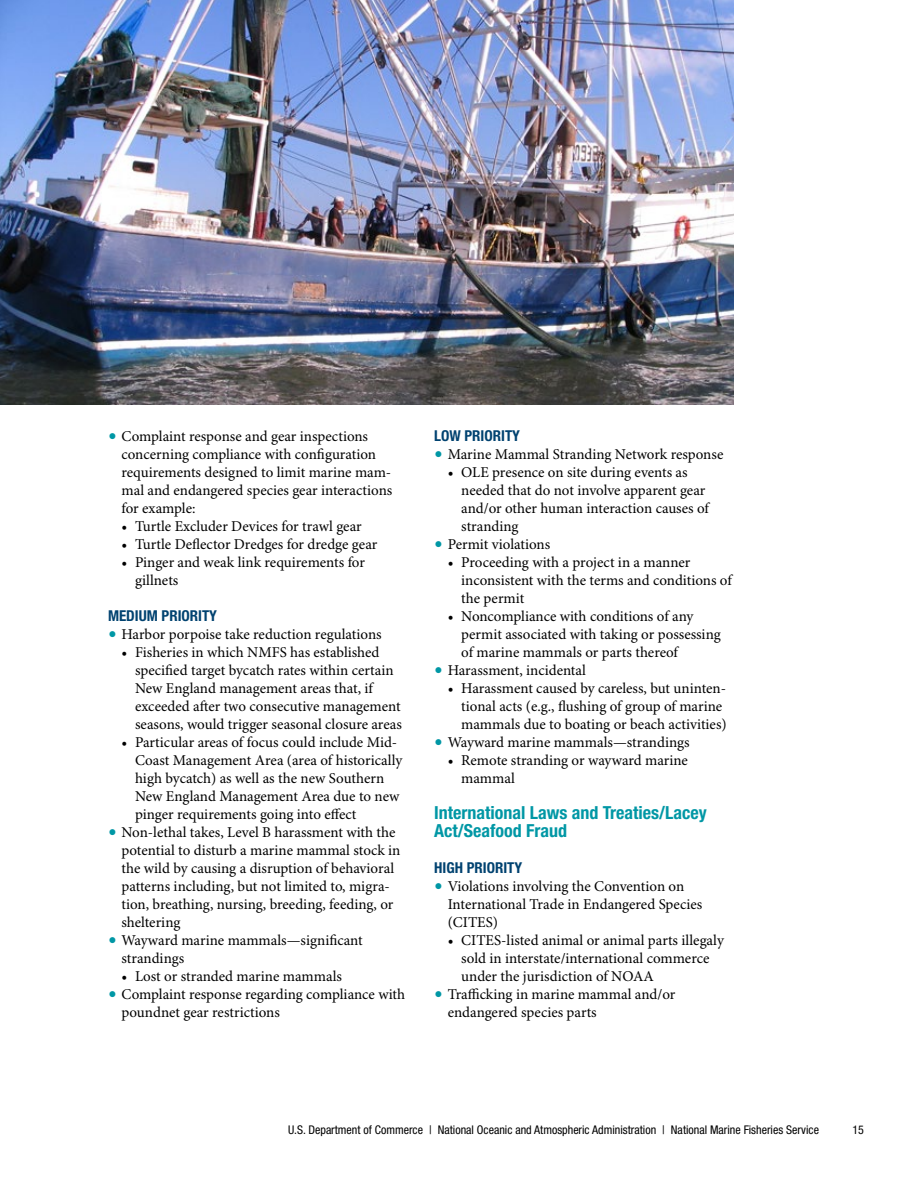
<style>
.page{position:relative;width:918px;height:1188px;background:#fff}
.page>*{position:absolute;margin:0;border:0;box-sizing:border-box;transform-origin:0 0}
.t1{font:700 condensed 18px/18px "Helvetica Neue LT Std";color:#0097a5}
.t2{font:15px/18px "Minion Pro";color:#000}
.t3{font:700 condensed 15px "Helvetica Neue LT Std";color:#004270}
.t4{font:condensed 12px "Helvetica Neue LT Std";color:#000}
.s1{font-size:22.5px;color:#0097a5}
</style>
<div class="page">
<img style="left:0;top:0;width:734px;height:405px">
<p class="t2" style="left:122px;top:428px;width:272px;text-indent:-14px"><span class="s1">•</span> Complaint response and gear inspections concerning compliance with configuration requirements designed to limit marine mam&shy;mal and endangered species gear interactions for example:</p>
<p class="t2" style="left:122px;top:518px;width:242px">• Turtle Excluder Devices for trawl gear</p>
<p class="t2" style="left:122px;top:536px;width:257px">• Turtle Deflector Dredges for dredge gear</p>
<p class="t2" style="left:135px;top:554px;width:232px;text-indent:-14px">• Pinger and weak link requirements for gillnets</p>
<p class="t3" style="left:108px;top:607px;width:111px">MEDIUM PRIORITY</p>
<p class="t2" style="left:108px;top:626px;width:275px"><span class="s1">•</span> Harbor porpoise take reduction regulations</p>
<p class="t2" style="left:135px;top:644px;width:268px;text-indent:-14px">• Fisheries in which NMFS has established specified target bycatch rates within certain New England management areas that, if exceeded after two consecutive management seasons, would trigger seasonal closure areas</p>
<p class="t2" style="left:135px;top:734px;width:269px;text-indent:-14px">• Particular areas of focus could include Mid-Coast Management Area (area of historically high bycatch) as well as the new Southern New England Management Area due to new pinger requirements going into effect</p>
<p class="t2" style="left:122px;top:824px;width:281px;text-indent:-14px"><span class="s1">•</span> Non-lethal takes, Level B harassment with the potential to disturb a marine mammal stock in the wild by causing a disruption of behavioral patterns including, but not limited to, migra&shy;tion, breathing, nursing, breeding, feeding, or sheltering</p>
<p class="t2" style="left:122px;top:932px;width:243px;text-indent:-14px"><span class="s1">•</span> Wayward marine mammals—significant strandings</p>
<p class="t2" style="left:122px;top:968px;width:222px">• Lost or stranded marine mammals</p>
<p class="t2" style="left:122px;top:986px;width:285px;text-indent:-14px"><span class="s1">•</span> Complaint response regarding compliance with poundnet gear restrictions</p>
<p class="t3" style="left:434px;top:427px;width:87px">LOW PRIORITY</p>
<p class="t2" style="left:434px;top:446px;width:291px"><span class="s1">•</span> Marine Mammal Stranding Network response</p>
<p class="t2" style="left:461px;top:464px;width:249px;text-indent:-14px">• OLE presence on site during events as needed that do not involve apparent gear and/or other human interaction causes of stranding</p>
<p class="t2" style="left:434px;top:536px;width:117px"><span class="s1">•</span> Permit violations</p>
<p class="t2" style="left:461px;top:554px;width:272px;text-indent:-14px">• Proceeding with a project in a manner inconsistent with the terms and conditions of the permit</p>
<p class="t2" style="left:461px;top:608px;width:261px;text-indent:-14px">• Noncompliance with conditions of any permit associated with taking or possessing of marine mammals or parts thereof</p>
<p class="t2" style="left:434px;top:662px;width:153px"><span class="s1">•</span> Harassment, incidental</p>
<p class="t2" style="left:461px;top:680px;width:267px;text-indent:-14px">• Harassment caused by careless, but uninten&shy;tional acts (e.g., flushing of group of marine mammals due to boating or beach activities)</p>
<p class="t2" style="left:434px;top:734px;width:257px"><span class="s1">•</span> Wayward marine mammals—strandings</p>
<p class="t2" style="left:461px;top:752px;width:228px;text-indent:-14px">• Remote stranding or wayward marine mammal</p>
<p class="t1" style="left:434px;top:803px;width:274px">International Laws and Treaties/Lacey<br>Act/Seafood Fraud</p>
<p class="t3" style="left:434px;top:859px;width:90px">HIGH PRIORITY</p>
<p class="t2" style="left:448px;top:878px;width:256px;text-indent:-14px"><span class="s1">•</span> Violations involving the Convention on<br>International Trade in Endangered Species (CITES)</p>
<p class="t2" style="left:461px;top:932px;width:264px;text-indent:-14px">• CITES-listed animal or animal parts illegaly sold in interstate/international commerce under the jurisdiction of NOAA</p>
<p class="t2" style="left:448px;top:986px;width:229px;text-indent:-14px"><span class="s1">•</span> Trafficking in marine mammal and/or endangered species parts</p>
<p class="t4" style="left:288px;top:1123px;width:532px">U.S. Department of Commerce | National Oceanic and Atmospheric Administration | National Marine Fisheries Service</p>
<p class="t4" style="left:852px;top:1123px;width:13px">15</p>
</div>
